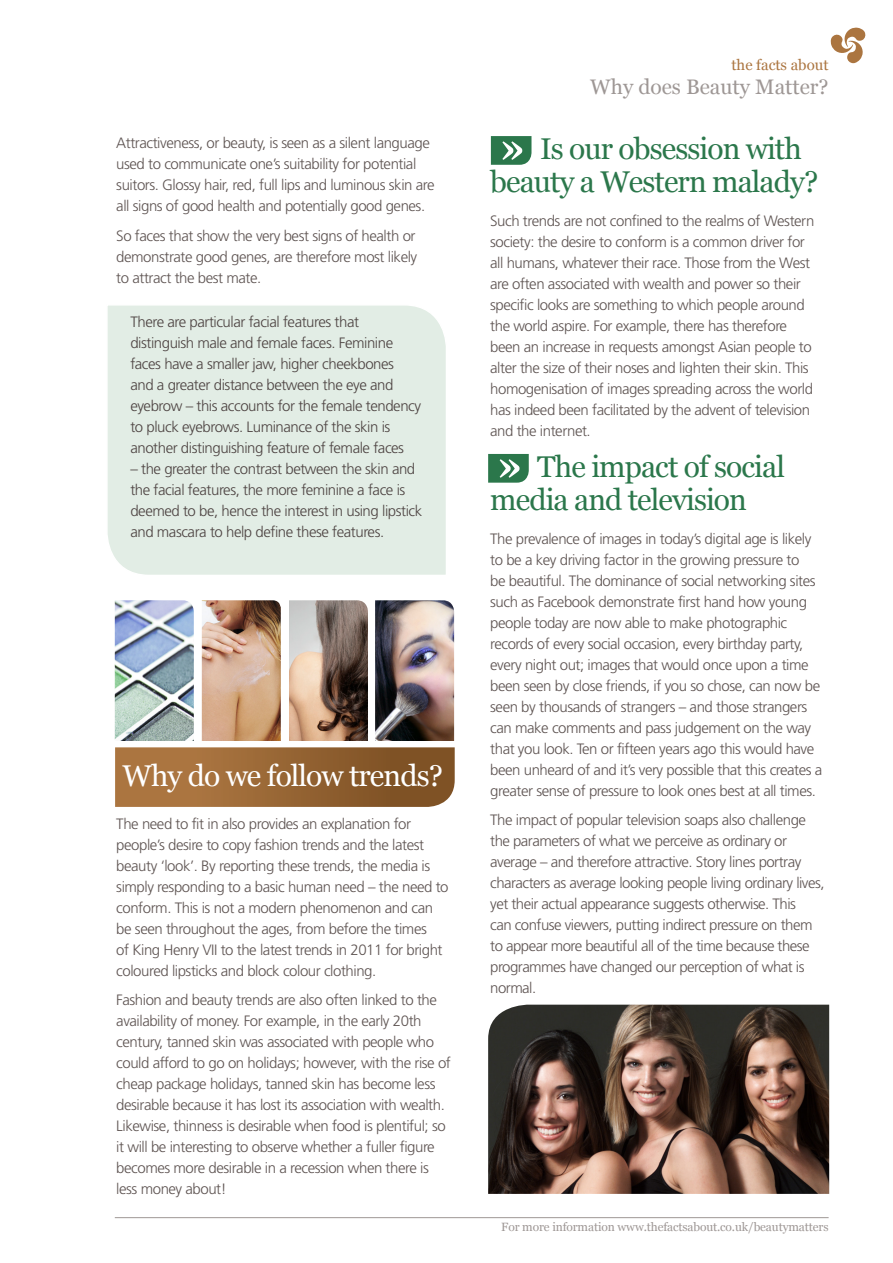
<style>
.page{position:relative;width:893px;height:1263px;background:#fff}
.page>*{position:absolute;margin:0;border:0;box-sizing:border-box;transform-origin:0 0}
.body{font:30px/33px "Georgia";letter-spacing:-.03em;color:#2b774b}
.body-2{font:30px "Georgia";letter-spacing:-.03em;color:#fff}
.Main_Heading{font:21px "Georgia";color:#9e9795}
.body-3{font:300 15px/21px "Frutiger";letter-spacing:-.03em;color:#5e5452}
.body-4{font:300 15px/21px "Frutiger";letter-spacing:-.03em;color:#4d4342}
.Main_Heading-2{font:15px "Georgia";color:#ab7540}
.intro{font:12px "Georgia";letter-spacing:-.01em;color:#9e9795}
</style>
<div class="page">
<svg style="left:830px;top:27px;width:36px;height:36px"></svg>
<hr style="left:115px;top:1217px;width:714px;height:1px;background:#9e9795">
<svg style="left:115px;top:747px;width:340px;height:60px;background:#986736"></svg>
<div style="left:107px;top:305px;width:339px;height:270px;background:#e2ede5"></div>
<img style="left:488px;top:1005px;width:341px;height:189px">
<img style="left:289px;top:600px;width:79px;height:141px">
<img style="left:115px;top:600px;width:79px;height:141px">
<img style="left:202px;top:600px;width:79px;height:141px">
<img style="left:375px;top:600px;width:79px;height:141px">
<svg style="left:491px;top:136px;width:40px;height:29px"></svg>
<svg style="left:488px;top:454px;width:41px;height:29px"></svg>
<p class="body-3" style="left:116px;top:132px;width:320px">Attractiveness, or beauty, is seen as a silent language used to communicate one’s suitability for potential suitors. Glossy hair, red, full lips and luminous skin are all signs of good health and potentially good genes.</p>
<p class="body-3" style="left:116px;top:225px;width:302px;text-align:justify">So faces that show the very best signs of health or demonstrate good genes, are therefore most likely to attract the best mate.</p>
<p class="body-4" style="left:130px;top:311px;width:292px">There are particular facial features that distinguish male and female faces. Feminine faces have a smaller jaw, higher cheekbones<br>and a greater distance between the eye and eyebrow – this accounts for the female tendency to pluck eyebrows. Luminance of the skin is another distinguishing feature of female faces</p>
<p class="body-4" style="left:130px;top:458px;width:293px">– the greater the contrast between the skin and the facial features, the more feminine a face is deemed to be, hence the interest in using lipstick and mascara to help define these features.</p>
<p class="body-2" style="left:123px;top:759px;width:322px">Why do we follow trends?</p>
<p class="body-3" style="left:116px;top:813px;width:334px">The need to fit in also provides an explanation for people’s desire to copy fashion trends and the latest beauty ‘look’. By reporting these trends, the media is simply responding to a basic human need – the need to conform. This is not a modern phenomenon and can be seen throughout the ages, from before the times<br>of King Henry VII to the latest trends in 2011 for bright coloured lipsticks and block colour clothing.</p>
<p class="body-3" style="left:116px;top:989px;width:336px">Fashion and beauty trends are also often linked to the availability of money. For example, in the early 20th century, tanned skin was associated with people who could afford to go on holidays; however, with the rise of cheap package holidays, tanned skin has become less desirable because it has lost its association with wealth.<br>Likewise, thinness is desirable when food is plentiful; so it will be interesting to observe whether a fuller figure becomes more desirable in a recession when there is less money about!</p>
<p class="Main_Heading-2" style="left:731px;top:56px;width:99px">the facts about</p>
<p class="Main_Heading" style="left:590px;top:74px;width:240px">Why does Beauty Matter?</p>
<p class="body" style="left:490px;top:132px;width:330px;text-indent:50px">Is our obsession with beauty a Western malady?</p>
<p class="body-3" style="left:490px;top:210px;width:326px">Such trends are not confined to the realms of Western society: the desire to conform is a common driver for all humans, whatever their race. Those from the West are often associated with wealth and power so their specific looks are something to which people around the world aspire. For example, there has therefore been an increase in requests amongst Asian people to alter the size of their noses and lighten their skin. This homogenisation of images spreading across the world has indeed been facilitated by the advent of television and the internet.</p>
<p class="body" style="left:490px;top:450px;width:296px;text-indent:47px">The impact of social media and television</p>
<p class="body-3" style="left:490px;top:528px;width:334px">The prevalence of images in today’s digital age is likely to be a key driving factor in the growing pressure to<br>be beautiful. The dominance of social networking sites such as Facebook demonstrate first hand how young people today are now able to make photographic records of every social occasion, every birthday party, every night out; images that would once upon a time been seen by close friends, if you so chose, can now be seen by thousands of strangers – and those strangers can make comments and pass judgement on the way that you look. Ten or fifteen years ago this would have been unheard of and it’s very possible that this creates a greater sense of pressure to look ones best at all times.</p>
<p class="body-3" style="left:490px;top:810px;width:336px">The impact of popular television soaps also challenge the parameters of what we perceive as ordinary or average – and therefore attractive. Story lines portray characters as average looking people living ordinary lives, yet their actual appearance suggests otherwise. This<br>can confuse viewers, putting indirect pressure on them to appear more beautiful all of the time because these programmes have changed our perception of what is normal.</p>
<p class="intro" style="left:501px;top:1220px;width:329px">For more information www.thefactsabout.co.uk/beautymatters</p>
</div>
